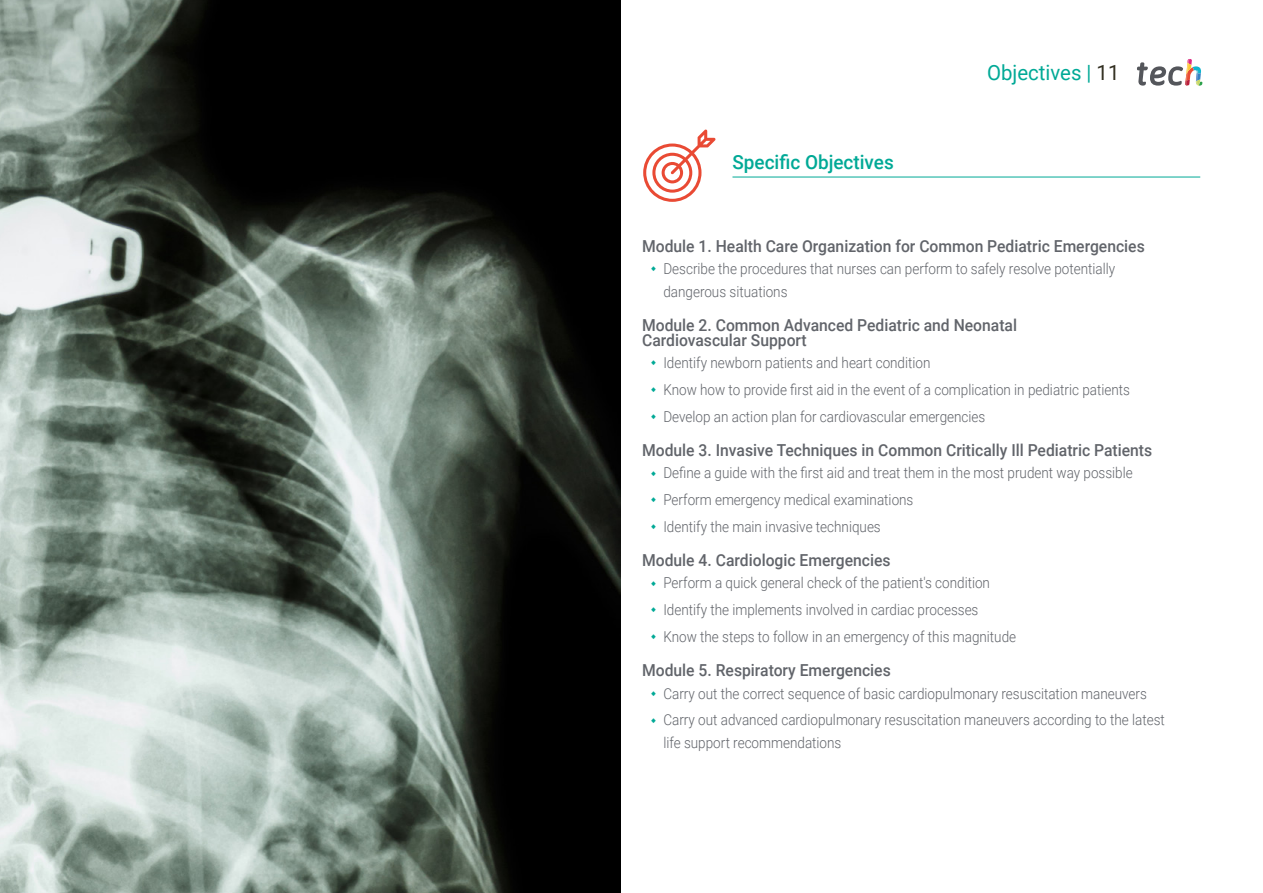
<style>
.page{position:relative;width:1263px;height:893px;background:#fff}
.page>*{position:absolute;margin:0;border:0;box-sizing:border-box;transform-origin:0 0}
.t1{font:21px "Roboto";color:#00a996}
.t2{font:500 19.5px "Roboto";color:#00a996}
.t3{font:500 16.5px/15px "Roboto";color:#61646a;scale:.95 1}
.t4{font:300 15px/26.7px "Roboto";color:#61646a;scale:.9 1}
.s1{color:#312e20}
</style>
<div class="page">
<hr style="left:732px;top:177px;width:468px;height:1px;background:#00a996">
<svg style="left:643px;top:129px;width:73px;height:73px"></svg>
<svg style="left:1137px;top:59px;width:65px;height:27px"></svg>
<img style="left:0;top:0;width:621px;height:893px">
<h2 class="t2" style="left:732px;top:148px;width:163px">Specific Objectives</h2>
<h1 class="t1" style="left:987px;top:57px;width:134px">Objectives | <span class="s1">11</span></h1>
<p class="t3" style="left:642px;top:238px;width:531px">Module 1. Health Care Organization for Common Pediatric Emergencies</p>
<p class="t4" style="left:663px;top:257px;width:504px;line-height:22.5px">Describe the procedures that nurses can perform to safely resolve potentially dangerous situations</p>
<p class="t3" style="left:642px;top:317px;width:396px">Module 2. Common Advanced Pediatric and Neonatal<br>Cardiovascular Support</p>
<p class="t4" style="left:663px;top:349px;width:520px">Identify newborn patients and heart condition<br>Know how to provide first aid in the event of a complication in pediatric patients<br>Develop an action plan for cardiovascular emergencies</p>
<p class="t3" style="left:642px;top:442px;width:538px">Module 3. Invasive Techniques in Common Critically Ill Pediatric Patients</p>
<p class="t4" style="left:663px;top:459px;width:523px">Define a guide with the first aid and treat them in the most prudent way possible<br>Perform emergency medical examinations<br>Identify the main invasive techniques</p>
<p class="t3" style="left:642px;top:552px;width:263px">Module 4. Cardiologic Emergencies</p>
<p class="t4" style="left:663px;top:569px;width:393px">Perform a quick general check of the patient's condition<br>Identify the implements involved in cardiac processes<br>Know the steps to follow in an emergency of this magnitude</p>
<p class="t3" style="left:642px;top:662px;width:263px">Module 5. Respiratory Emergencies</p>
<p class="t4" style="left:663px;top:679px;width:559px">Carry out the correct sequence of basic cardiopulmonary resuscitation maneuvers<br>Carry out advanced cardiopulmonary resuscitation maneuvers according to the latest</p>
<p class="t4" style="left:663px;top:729px;width:199px">life support recommendations</p>
</div>
